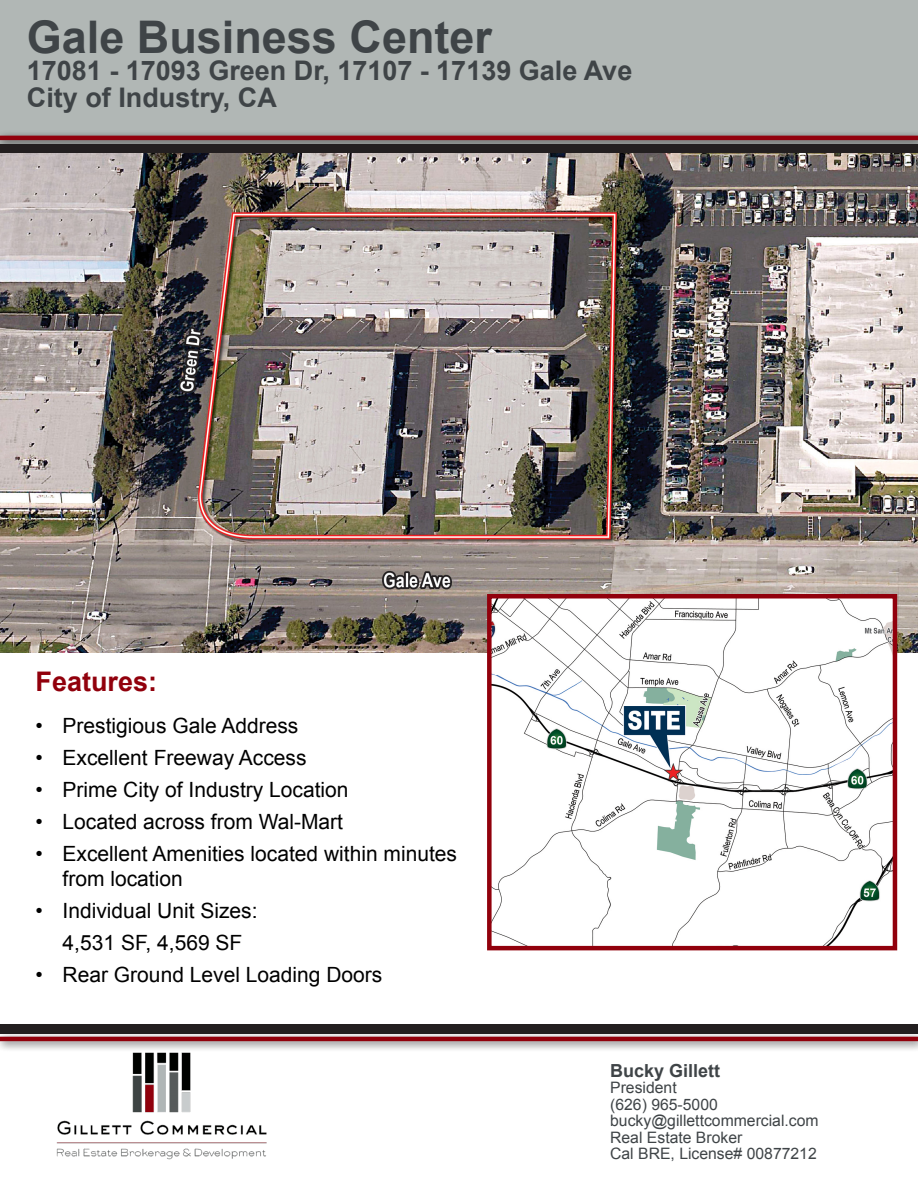
<style>
.page{position:relative;width:918px;height:1188px;background:#fff}
.page>*{position:absolute;margin:0;border:0;box-sizing:border-box;transform-origin:0 0}
.t1{font:700 45px "Arial";color:#3f4447}
.t2{font:700 27px "Arial";color:#3f4447}
.t3{font:700 27px "Arial";color:#91000c}
.t4{font:21px/25.2px "Arial";color:#000}
.t5{font:700 18px "Arial";color:#3f4447}
.t6{font:15.75px "Arial";color:#3f4447}
</style>
<div class="page">
<img style="left:0;top:153px;width:918px;height:499px">
<div style="left:0;top:1024px;width:918px;height:10px;background:#231f20"></div>
<div style="left:0;top:143px;width:918px;height:10px;background:#231f20"></div>
<div style="left:0;top:0;width:918px;height:143px;background:#b1b7b5"></div>
<img style="left:56px;top:1052px;width:211px;height:108px">
<img style="left:492px;top:599px;width:400px;height:346px">
<div style="left:487px;top:594px;width:410px;height:356px;border:4px solid #91000c"></div>
<div style="left:0;top:130px;width:918px;height:21px;background:#231f20;opacity:.75"></div>
<hr style="left:0;top:136px;width:918px;height:4px;background:#91000c">
<div style="left:0;top:1031px;width:918px;height:21px;background:#231f20;opacity:.75"></div>
<hr style="left:0;top:1037px;width:918px;height:4px;background:#91000c">
<p class="t1" style="left:27px;top:6px;width:467px">Gale Business Center</p>
<p class="t2" style="left:27px;top:52px;width:607px">17081 - 17093 Green Dr, 17107 - 17139 Gale Ave</p>
<p class="t2" style="left:27px;top:79px;width:252px">City of Industry, CA</p>
<p class="t3" style="left:36px;top:663px;width:123px">Features:</p>
<p class="t4" style="left:36px;top:713px;width:264px">• Prestigious Gale Address</p>
<p class="t4" style="left:36px;top:745px;width:272px">• Excellent Freeway Access</p>
<p class="t4" style="left:36px;top:777px;width:314px">• Prime City of Industry Location</p>
<p class="t4" style="left:36px;top:809px;width:309px">• Located across from Wal-Mart</p>
<p class="t4" style="left:63px;top:841px;width:396px;text-indent:-27px">• Excellent Amenities located within minutes from location</p>
<p class="t4" style="left:36px;top:898px;width:223px">• Individual Unit Sizes:</p>
<p class="t4" style="left:63px;top:930px;width:181px">4,531 SF, 4,569 SF</p>
<p class="t4" style="left:36px;top:962px;width:348px">• Rear Ground Level Loading Doors</p>
<p class="t5" style="left:610px;top:1058px;width:112px">Bucky Gillett</p>
<p class="t6" style="left:610px;top:1077px;width:68px">President</p>
<p class="t6" style="left:610px;top:1093px;width:109px">(626) 965-5000</p>
<p class="t6" style="left:610px;top:1110px;width:210px">bucky@gillettcommercial.com</p>
<p class="t6" style="left:610px;top:1126px;width:134px">Real Estate Broker</p>
<p class="t6" style="left:610px;top:1143px;width:208px">Cal BRE, License# 00877212</p>
</div>
